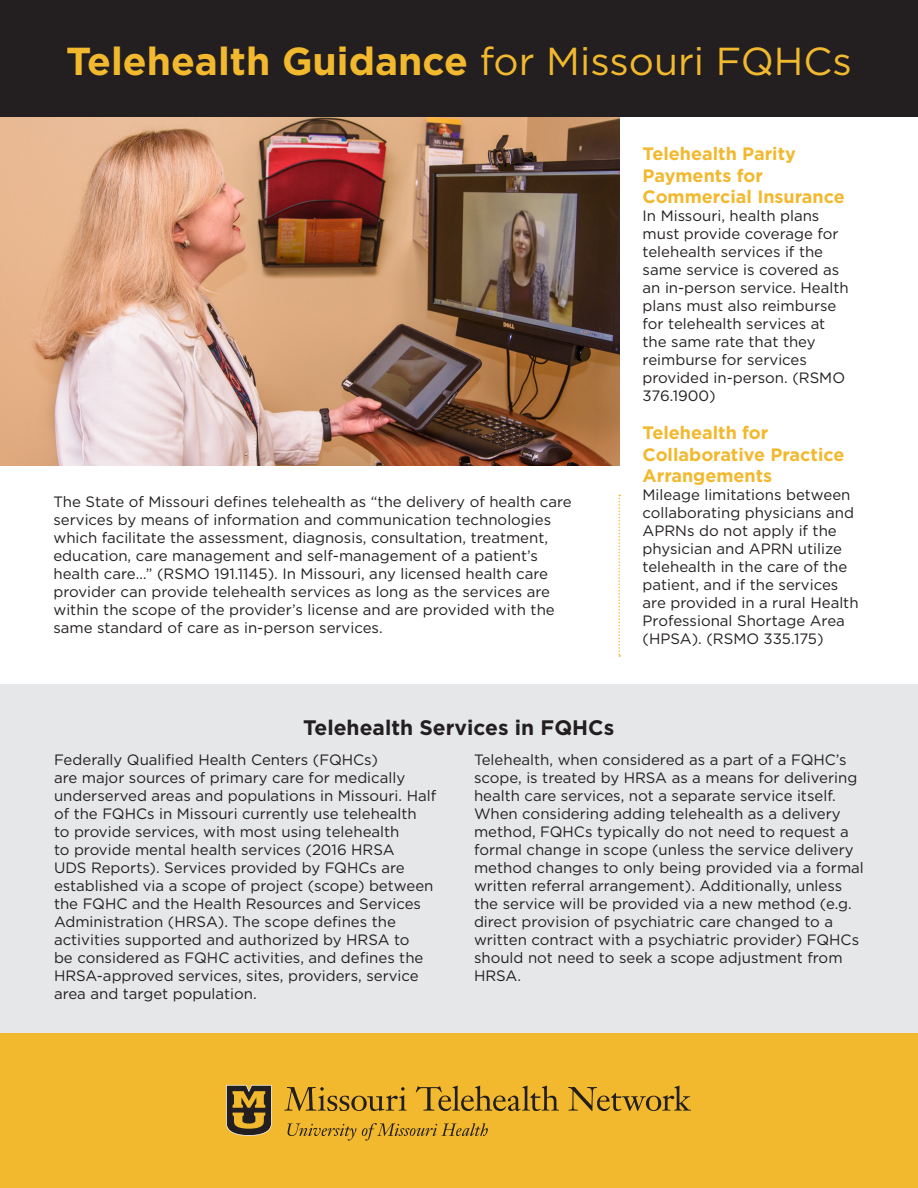
<style>
.page{position:relative;width:918px;height:1188px;background:#fff}
.page>*{position:absolute;margin:0;border:0;box-sizing:border-box;transform-origin:0 0}
.t1{font:700 39px "Gotham";color:#f2b92f}
.t2{font:700 21px "Gotham";color:#231f20}
.t3{font:700 18px/21.6px "Gotham";color:#f2b92f}
.t4{font:15px/18px "Gotham";color:#231f20}
.s1{font-weight:400}
</style>
<div class="page">
<div style="left:0;top:685px;width:918px;height:348px;background:#e6e7e9"></div>
<div style="left:0;top:0;width:918px;height:117px;background:#231f20"></div>
<img style="left:0;top:117px;width:619px;height:348px">
<div style="left:0;top:1034px;width:918px;height:154px;background:#f2b92f"></div>
<svg style="left:226px;top:1085px;width:46px;height:51px"></svg>
<svg style="left:284px;top:1087px;width:123px;height:24px"></svg>
<svg style="left:416px;top:1086px;width:143px;height:25px"></svg>
<svg style="left:568px;top:1086px;width:123px;height:25px"></svg>
<svg style="left:288px;top:1123px;width:200px;height:18px"></svg>
<svg style="left:618px;top:495px;width:2px;height:162px"></svg>
<p class="t1" style="left:66px;top:35px;width:787px">Telehealth Guidance <span class="s1">for Missouri FQHCs</span></p>
<p class="t4" style="left:53px;top:492px;width:520px">The State of Missouri defines telehealth as “the delivery of health care services by means of information and communication technologies which facilitate the assessment, diagnosis, consultation, treatment, education, care management and self-management of a patient’s health care…” (RSMO 191.1145). In Missouri, any licensed health care provider can provide telehealth services as long as the services are within the scope of the provider’s license and are provided with the same standard of care as in-person services.</p>
<p class="t2" style="left:303px;top:714px;width:313px">Telehealth Services in FQHCs</p>
<p class="t3" style="left:643px;top:143px;width:204px">Telehealth Parity<br>Payments for<br>Commercial Insurance</p>
<p class="t4" style="left:643px;top:207px;width:208px">In Missouri, health plans must provide coverage for telehealth services if the same service is covered as an in-person service. Health plans must also reimburse for telehealth services at the same rate that they reimburse for services provided in-person. (RSMO<br>376.1900)</p>
<p class="t3" style="left:643px;top:422px;width:203px">Telehealth for<br>Collaborative Practice<br>Arrangements</p>
<p class="t4" style="left:643px;top:486px;width:218px">Mileage limitations between collaborating physicians and<br>APRNs do not apply if the physician and APRN utilize telehealth in the care of the patient, and if the services are provided in a rural Health<br>Professional Shortage Area (HPSA). (RSMO 335.175)</p>
<p class="t4" style="left:54px;top:751px;width:384px">Federally Qualified Health Centers (FQHCs)<br>are major sources of primary care for medically underserved areas and populations in Missouri. Half of the FQHCs in Missouri currently use telehealth<br>to provide services, with most using telehealth<br>to provide mental health services (2016 HRSA<br>UDS Reports). Services provided by FQHCs are established via a scope of project (scope) between the FQHC and the Health Resources and Services Administration (HRSA). The scope defines the activities supported and authorized by HRSA to<br>be considered as FQHC activities, and defines the HRSA-approved services, sites, providers, service area and target population.</p>
<p class="t4" style="left:474px;top:751px;width:391px">Telehealth, when considered as a part of a FQHC’s scope, is treated by HRSA as a means for delivering health care services, not a separate service itself.<br>When considering adding telehealth as a delivery method, FQHCs typically do not need to request a formal change in scope (unless the service delivery method changes to only being provided via a formal written referral arrangement). Additionally, unless the service will be provided via a new method (e.g. direct provision of psychiatric care changed to a written contract with a psychiatric provider) FQHCs should not need to seek a scope adjustment from HRSA.</p>
</div>
